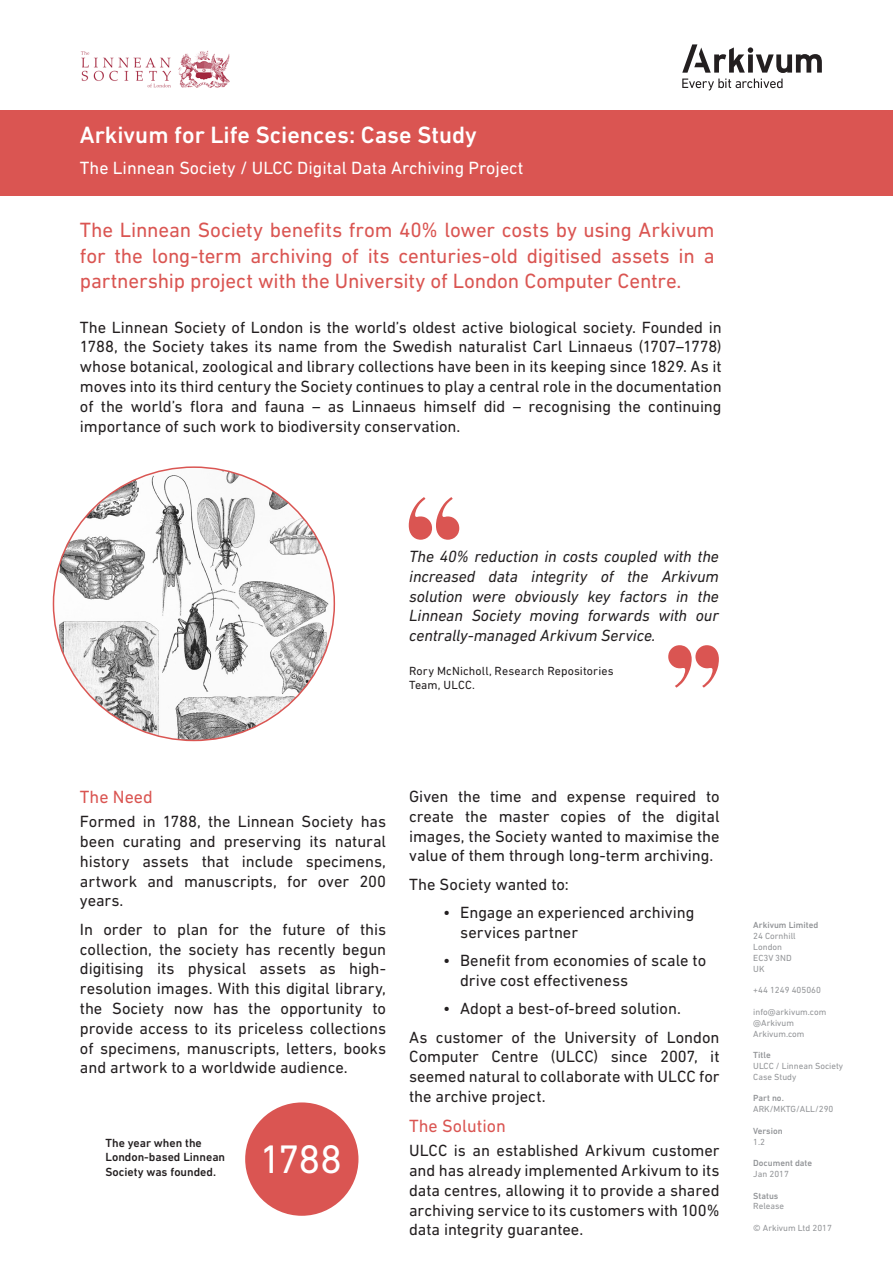
<style>
.page{position:relative;width:893px;height:1263px;background:#fff}
.page>*{position:absolute;margin:0;border:0;box-sizing:border-box;transform-origin:0 0}
.Arkivum_Body_Copy{font:700 108px "Engravers";color:#da5552}
.t1{font:40.5px "DIN Next LT Pro";color:#fff}
.t2{font:500 24px "DIN Next LT Pro";color:#fff}
.Arkivum_Body_Copy-2{font:21px/25.2px "DIN Next LT Pro";letter-spacing:-.01em;color:#da5552;text-align:justify}
.t3{font:18px "DIN Next LT Pro";color:#fff}
.Subhead{font:18px "DIN Next LT Pro";color:#da5552}
.Body{font:16.5px/19.8px "DIN Next LT Pro";color:#231f20;text-align:justify}
.Body-2{font:italic 16.5px/19.8px "DIN Next LT Pro";letter-spacing:-.005em;color:#231f20;text-align:justify}
.Body-3{font:500 12px/14.4px "DIN Next LT Pro";color:#231f20}
.Body-4{font:12px/14.4px "DIN Next LT Pro";letter-spacing:.01em;color:#231f20}
.t4{font:9px/10.8px "DIN Next LT Pro";color:#939598}
.t5{font:500 9px "DIN Next LT Pro";color:#939598}
</style>
<div class="page">
<div style="left:0;top:110px;width:893px;height:85px;background:#da5552"></div>
<svg style="left:682px;top:44px;width:140px;height:29px"></svg>
<svg style="left:682px;top:79px;width:101px;height:11px"></svg>
<img style="left:53px;top:467px;width:281px;height:273px">
<div style="left:245px;top:1102px;width:113px;height:114px;background:#da5552;border-radius:50%"></div>
<img style="left:80px;top:50px;width:149px;height:38px">
<p class="t2" style="left:80px;top:121px;width:398px">Arkivum for Life Sciences: Case Study</p>
<p class="t3" style="left:80px;top:157px;width:445px">The Linnean Society / ULCC Digital Data Archiving Project</p>
<p class="Arkivum_Body_Copy-2" style="left:80px;top:217px;width:636px">The Linnean Society benefits from 40% lower costs by using Arkivum for the long-term archiving of its centuries-old digitised assets in a partnership project with the University of London Computer Centre.</p>
<p class="Body" style="left:80px;top:317px;width:643px">The Linnean Society of London is the world’s oldest active biological society. Founded in 1788, the Society takes its name from the Swedish naturalist Carl Linnaeus (1707–1778) whose botanical, zoological and library collections have been in its keeping since 1829. As it moves into its third century the Society continues to play a central role in the documentation of the world’s flora and fauna – as Linnaeus himself did – recognising the continuing importance of such work to biodiversity conservation.</p>
<p class="Arkivum_Body_Copy" style="left:395px;top:471px;width:78px">“</p>
<p class="Body-2" style="left:409px;top:546px;width:311px">The 40% reduction in costs coupled with the increased data integrity of the Arkivum solution were obviously key factors in the Linnean Society moving forwards with our centrally-managed Arkivum Service.</p>
<p class="Arkivum_Body_Copy" style="left:655px;top:619px;width:78px">”</p>
<p class="Body-4" style="left:409px;top:663px;width:206px">Rory McNicholl, Research Repositories<br>Team, ULCC.</p>
<p class="Body" style="left:409px;top:786px;width:312px">Given the time and expense required to create the master copies of the digital images, the Society wanted to maximise the value of them through long-term archiving.</p>
<p class="Body" style="left:409px;top:874px;width:161px">The Society wanted to:</p>
<p class="Body" style="left:460px;top:902px;width:236px;text-indent:-17px">• Engage an experienced archiving services partner</p>
<p class="Body" style="left:460px;top:950px;width:247px;text-indent:-17px">• Benefit from economies of scale to drive cost effectiveness</p>
<p class="Body" style="left:443px;top:998px;width:239px">• Adopt a best-of-breed solution.</p>
<p class="Body" style="left:409px;top:1027px;width:312px">As customer of the University of London Computer Centre (ULCC) since 2007, it seemed natural to collaborate with ULCC for the archive project.</p>
<p class="Subhead" style="left:409px;top:1115px;width:98px">The Solution</p>
<p class="Body" style="left:409px;top:1140px;width:312px">ULCC is an established Arkivum customer and has already implemented Arkivum to its data centres, allowing it to provide a shared archiving service to its customers with 100% data integrity guarantee.</p>
<p class="Subhead" style="left:80px;top:787px;width:74px">The Need</p>
<p class="Body" style="left:80px;top:811px;width:308px">Formed in 1788, the Linnean Society has been curating and preserving its natural history assets that include specimens, artwork and manuscripts, for over 200 years.</p>
<p class="Body" style="left:80px;top:919px;width:308px">In order to plan for the future of this collection, the society has recently begun digitising its physical assets as high&shy;resolution images. With this digital library, the Society now has the opportunity to provide access to its priceless collections of specimens, manuscripts, letters, books and artwork to a worldwide audience.</p>
<p class="t5" style="left:753px;top:920px;width:66px">Arkivum Limited</p>
<p class="t4" style="left:753px;top:931px;width:44px">24 Cornhill</p>
<p class="t4" style="left:753px;top:941px;width:30px">London</p>
<p class="t4" style="left:753px;top:952px;width:40px">EC3V 3ND</p>
<p class="t4" style="left:753px;top:963px;width:13px">UK</p>
<p class="t4" style="left:753px;top:985px;width:69px">+44 1249 405060</p>
<p class="t4" style="left:753px;top:1006px;width:75px">info@arkivum.com</p>
<p class="t4" style="left:753px;top:1017px;width:42px">@Arkivum</p>
<p class="t4" style="left:753px;top:1028px;width:53px">Arkivum.com</p>
<p class="t5" style="left:753px;top:1050px;width:19px">Title</p>
<p class="t4" style="left:753px;top:1060px;width:91px">ULCC / Linnean Society<br>Case Study</p>
<p class="t5" style="left:753px;top:1093px;width:32px">Part no.</p>
<p class="t4" style="left:753px;top:1103px;width:82px">ARK/MKTG/ALL/290</p>
<p class="t5" style="left:753px;top:1125px;width:31px">Version</p>
<p class="t4" style="left:753px;top:1136px;width:13px">1.2</p>
<p class="t5" style="left:753px;top:1158px;width:60px">Document date</p>
<p class="t4" style="left:753px;top:1168px;width:37px">Jan 2017</p>
<p class="t5" style="left:753px;top:1190px;width:27px">Status</p>
<p class="t4" style="left:753px;top:1201px;width:32px">Release</p>
<p class="t4" style="left:753px;top:1222px;width:80px">© Arkivum Ltd 2017</p>
<p class="Body-3" style="left:106px;top:1136px;width:121px">The year when the<br>London-based Linnean<br>Society was founded.</p>
<p class="t1" style="left:260px;top:1136px;width:84px">1788</p>
</div>
